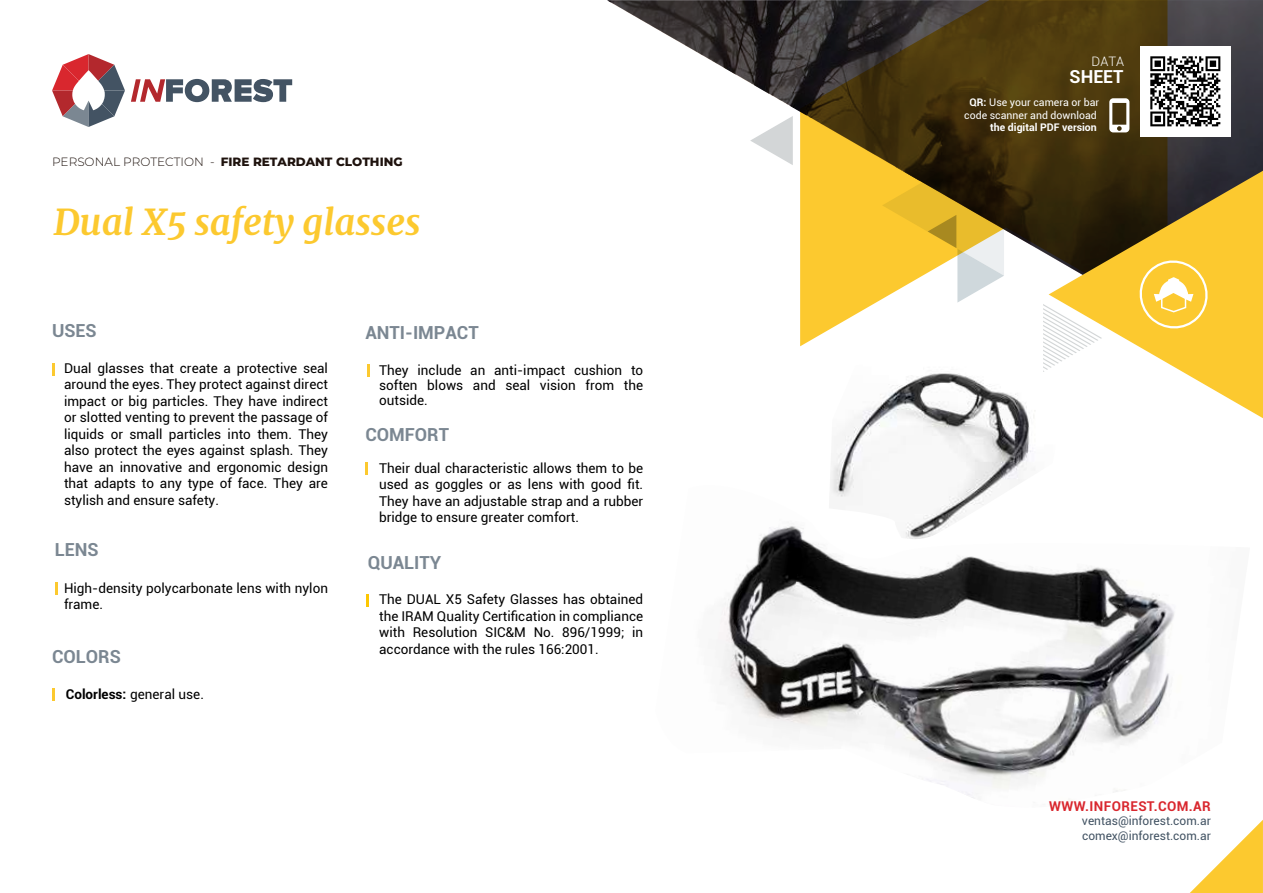
<style>
.page{position:relative;width:1263px;height:893px;background:#fff}
.page>*{position:absolute;margin:0;border:0;box-sizing:border-box;transform-origin:0 0}
.t1{font:italic 700 36px "Merriweather";color:#fcc92f}
.t2{font:700 18px "Roboto";color:#7b8792}
.t3{font:700 18px "Roboto";color:#fff}
.t4{font:13.5px/16.5px "Roboto";color:#000;text-align:justify}
.t5{font:700 13.5px "Roboto";letter-spacing:.03em;color:#d9272e}
.t6{font:300 13.05px "Roboto";color:#fff}
.t7{font:12px/15px "Roboto";color:#425363}
.t8{font:800 12px "Montserrat";color:#1e120d}
.t9{font:10.5px/12.6px "Roboto";color:#fff;text-align:center}
.t10{font:700 10.5px "Roboto";color:#fff}
.s1{font-weight:300}
.s2{font-weight:700}
</style>
<div class="page">
<img style="left:717px;top:526px;width:457px;height:274px">
<svg style="left:607px;top:0;width:656px;height:347px"></svg>
<svg style="left:1190px;top:820px;width:73px;height:73px"></svg>
<svg style="left:52px;top:363px;width:2px;height:12px"></svg>
<svg style="left:55px;top:582px;width:2px;height:13px"></svg>
<svg style="left:366px;top:462px;width:2px;height:13px"></svg>
<svg style="left:367px;top:364px;width:2px;height:13px"></svg>
<svg style="left:52px;top:688px;width:2px;height:13px"></svg>
<svg style="left:800px;top:0;width:367px;height:346px;background:#886f2a"></svg>
<svg style="left:750px;top:116px;width:43px;height:49px"></svg>
<svg style="left:882px;top:43px;width:220px;height:316px"></svg>
<svg style="left:131px;top:79px;width:161px;height:23px"></svg>
<svg style="left:52px;top:54px;width:73px;height:73px"></svg>
<svg style="left:1049px;top:171px;width:214px;height:247px"></svg>
<svg style="left:1136px;top:257px;width:75px;height:75px;background:#fcd253"></svg>
<img style="left:829px;top:359px;width:226px;height:184px">
<svg style="left:366px;top:594px;width:2px;height:13px"></svg>
<svg style="left:1109px;top:98px;width:20px;height:34px"></svg>
<img style="left:1140px;top:46px;width:90px;height:91px">
<p class="t8" style="left:52px;top:152px;width:352px"><span class="s1">PERSONAL PROTECTION -</span> FIRE RETARDANT CLOTHING</p>
<h1 class="t1" style="left:54px;top:197px;width:368px">Dual X5 safety glasses</h1>
<h2 class="t2" style="left:52px;top:318px;width:46px">USES</h2>
<p class="t4" style="left:64px;top:359px;width:265px">Dual glasses that create a protective seal around the eyes. They protect against direct impact or big particles. They have indirect or slotted venting to prevent the passage of liquids or small particles into them. They also protect the eyes against splash. They have an innovative and ergonomic design that adapts to any type of face. They are stylish and ensure safety.</p>
<h2 class="t2" style="left:55px;top:537px;width:45px">LENS</h2>
<p class="t4" style="left:64px;top:579px;width:265px">High-density polycarbonate lens with nylon frame.</p>
<h2 class="t2" style="left:52px;top:644px;width:70px">COLORS</h2>
<p class="t4" style="left:66px;top:685px;width:140px"><span class="s2">Colorless:</span> general use.</p>
<h2 class="t2" style="left:365px;top:320px;width:115px">ANTI-IMPACT</h2>
<p class="t4" style="left:379px;top:362px;width:265px;line-height:15px">They include an anti-impact cushion to soften blows and seal vision from the outside.</p>
<h2 class="t2" style="left:365px;top:422px;width:85px">COMFORT</h2>
<p class="t4" style="left:379px;top:459px;width:266px">Their dual characteristic allows them to be used as goggles or as lens with good fit.<br>They have an adjustable strap and a rubber bridge to ensure greater comfort.</p>
<h2 class="t2" style="left:368px;top:550px;width:75px">QUALITY</h2>
<p class="t4" style="left:379px;top:591px;width:266px">The DUAL X5 Safety Glasses has obtained the IRAM Quality Certification in compliance with Resolution SIC&amp;M No. 896/1999; in accordance with the rules 166:2001.</p>
<p class="t6" style="left:1091px;top:53px;width:34px">DATA</p>
<h2 class="t3" style="left:1069px;top:64px;width:56px">SHEET</h2>
<p class="t9" style="left:964px;top:96px;width:136px"><span class="s2">QR:</span> Use your camera or bar code scanner and download</p>
<p class="t10" style="left:990px;top:120px;width:108px">the digital PDF version</p>
<p class="t5" style="left:1049px;top:796px;width:163px">WWW.INFOREST.COM.AR</p>
<p class="t7" style="left:1082px;top:812px;width:130px">ventas@inforest.com.ar comex@inforest.com.ar</p>
</div>
